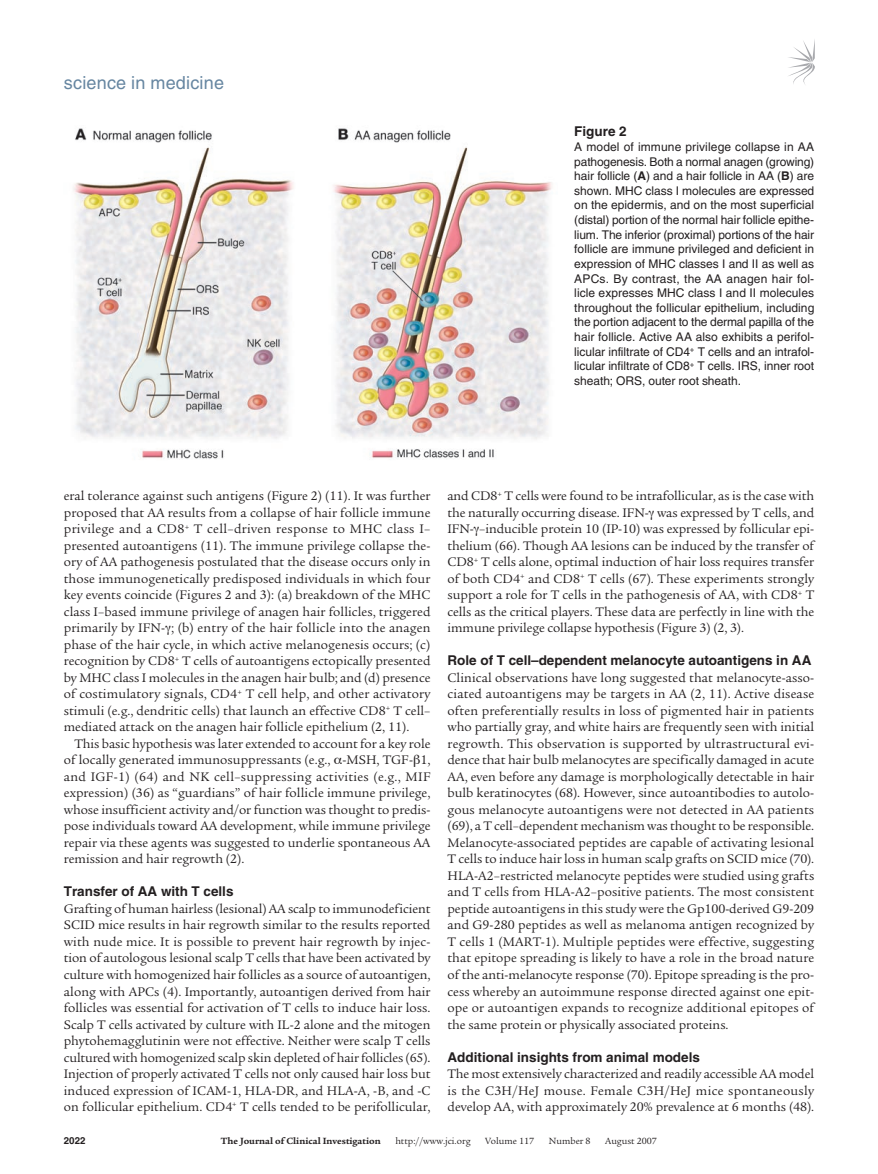
<style>
.page{position:relative;width:878px;height:1174px;background:#fff}
.page>*{position:absolute;margin:0;border:0;box-sizing:border-box;transform-origin:0 0}
.t1{font:18px "Helvetica LT Std";letter-spacing:.01em;color:#6686a1}
.t2{font:13.5px/16.5px "Legacy Serif Std";color:#231f20;text-align:justify}
.t3{font:700 13.5px "Helvetica LT Std";color:#231f20}
.t4{font:12px/14.7px "Helvetica LT Std";letter-spacing:-.005em;color:#231f20;text-align:justify}
.t5{font:9.75px "Legacy Serif Std";color:#231f20}
.t6{font:700 9.75px "Legacy Serif Std";color:#231f20}
.t7{font:700 9.75px "Helvetica LT Std";color:#231f20}
.s1{font-weight:700}
</style>
<div class="page">
<svg style="left:788px;top:41px;width:26px;height:43px"></svg>
<img style="left:73px;top:128px;width:479px;height:331px">
<h1 class="t1" style="left:64px;top:72px;width:162px">science in medicine</h1>
<p class="t3" style="left:574px;top:123px;width:54px">Figure 2</p>
<p class="t4" style="left:574px;top:139px;width:241px">A model of immune privilege collapse in AA pathogenesis. Both a normal anagen (growing) hair follicle (<span class="s1">A</span>) and a hair follicle in AA (<span class="s1">B</span>) are shown. MHC class I molecules are expressed on the epidermis, and on the most superficial (distal) portion of the normal hair follicle epithe&shy;lium. The inferior (proximal) portions of the hair follicle are immune privileged and deficient in expression of MHC classes I and II as well as APCs. By contrast, the AA anagen hair fol&shy;licle expresses MHC class I and II molecules throughout the follicular epithelium, including the portion adjacent to the dermal papilla of the hair follicle. Active AA also exhibits a perifol&shy;licular infiltrate of CD4<sup>+</sup> T cells and an intrafol&shy;licular infiltrate of CD8<sup>+</sup> T cells. IRS, inner root sheath; ORS, outer root sheath.</p>
<p class="t2" style="left:64px;top:488px;width:368px">eral tolerance against such antigens (Figure 2) (11). It was further proposed that AA results from a collapse of hair follicle immune privilege and a CD8<sup>+</sup> T cell–driven response to MHC class I– presented autoantigens (11). The immune privilege collapse the&shy;ory of AA pathogenesis postulated that the disease occurs only in those immunogenetically predisposed individuals in which four key events coincide (Figures 2 and 3): (a) breakdown of the MHC class I–based immune privilege of anagen hair follicles, triggered primarily by IFN- ; (b) entry of the hair follicle into the anagen phase of the hair cycle, in which active melanogenesis occurs; (c) recognition by CD8<sup>+</sup> T cells of autoantigens ectopically presented by MHC class I molecules in the anagen hair bulb; and (d) presence of costimulatory signals, CD4<sup>+</sup> T cell help, and other activatory stimuli (e.g., dendritic cells) that launch an effective CD8<sup>+</sup> T cell– mediated attack on the anagen hair follicle epithelium (2, 11).</p>
<p class="t2" style="left:64px;top:735px;width:368px;text-indent:11px">This basic hypothesis was later extended to account for a key role of locally generated immunosuppressants (e.g., -MSH, TGF- 1, and IGF-1) (64) and NK cell–suppressing activities (e.g., MIF expression) (36) as “guardians” of hair follicle immune privilege, whose insufficient activity and/or function was thought to predis&shy;pose individuals toward AA development, while immune privilege repair via these agents was suggested to underlie spontaneous AA remission and hair regrowth (2).</p>
<p class="t3" style="left:64px;top:883px;width:171px">Transfer of AA with T cells</p>
<p class="t2" style="left:64px;top:900px;width:368px">Grafting of human hairless (lesional) AA scalp to immunodeficient SCID mice results in hair regrowth similar to the results reported with nude mice. It is possible to prevent hair regrowth by injec&shy;tion of autologous lesional scalp T cells that have been activated by culture with homogenized hair follicles as a source of autoantigen, along with APCs (4). Importantly, autoantigen derived from hair follicles was essential for activation of T cells to induce hair loss.<br>Scalp T cells activated by culture with IL-2 alone and the mitogen phytohemagglutinin were not effective. Neither were scalp T cells cultured with homogenized scalp skin depleted of hair follicles (65).<br>Injection of properly activated T cells not only caused hair loss but induced expression of ICAM-1, HLA-DR, and HLA-A, -B, and -C on follicular epithelium. CD4<sup>+</sup> T cells tended to be perifollicular,</p>
<p class="t2" style="left:447px;top:488px;width:368px">and CD8<sup>+</sup> T cells were found to be intrafollicular, as is the case with the naturally occurring disease. IFN- was expressed by T cells, and IFN- –inducible protein 10 (IP-10) was expressed by follicular epi&shy;thelium (66). Though AA lesions can be induced by the transfer of CD8<sup>+</sup> T cells alone, optimal induction of hair loss requires transfer of both CD4<sup>+</sup> and CD8<sup>+</sup> T cells (67). These experiments strongly support a role for T cells in the pathogenesis of AA, with CD8<sup>+</sup> T cells as the critical players. These data are perfectly in line with the immune privilege collapse hypothesis (Figure 3) (2, 3).</p>
<p class="t3" style="left:447px;top:652px;width:365px">Role of T cell–dependent melanocyte autoantigens in AA</p>
<p class="t2" style="left:447px;top:669px;width:368px">Clinical observations have long suggested that melanocyte-asso&shy;ciated autoantigens may be targets in AA (2, 11). Active disease often preferentially results in loss of pigmented hair in patients who partially gray, and white hairs are frequently seen with initial regrowth. This observation is supported by ultrastructural evi&shy;dence that hair bulb melanocytes are specifically damaged in acute AA, even before any damage is morphologically detectable in hair bulb keratinocytes (68). However, since autoantibodies to autolo&shy;gous melanocyte autoantigens were not detected in AA patients (69), a T cell–dependent mechanism was thought to be responsible.<br>Melanocyte-associated peptides are capable of activating lesional T cells to induce hair loss in human scalp grafts on SCID mice (70).<br>HLA-A2–restricted melanocyte peptides were studied using grafts and T cells from HLA-A2–positive patients. The most consistent peptide autoantigens in this study were the Gp100-derived G9-209 and G9-280 peptides as well as melanoma antigen recognized by T cells 1 (MART-1). Multiple peptides were effective, suggesting that epitope spreading is likely to have a role in the broad nature of the anti-melanocyte response (70). Epitope spreading is the pro&shy;cess whereby an autoimmune response directed against one epit&shy;ope or autoantigen expands to recognize additional epitopes of the same protein or physically associated proteins.</p>
<p class="t3" style="left:447px;top:1048px;width:254px">Additional insights from animal models</p>
<p class="t2" style="left:447px;top:1065px;width:368px">The most extensively characterized and readily accessible AA model is the C3H/HeJ mouse. Female C3H/HeJ mice spontaneously develop AA, with approximately 20% prevalence at 6 months (48).</p>
<p class="t7" style="left:64px;top:1134px;width:23px">2022</p>
<p class="t6" style="left:221px;top:1135px;width:161px">The Journal of Clinical Investigation</p>
<p class="t5" style="left:395px;top:1135px;width:77px">http://www.jci.org</p>
<p class="t5" style="left:485px;top:1135px;width:50px">Volume 117</p>
<p class="t5" style="left:549px;top:1135px;width:43px">Number 8</p>
<p class="t5" style="left:605px;top:1135px;width:53px">August 2007</p>
</div>
